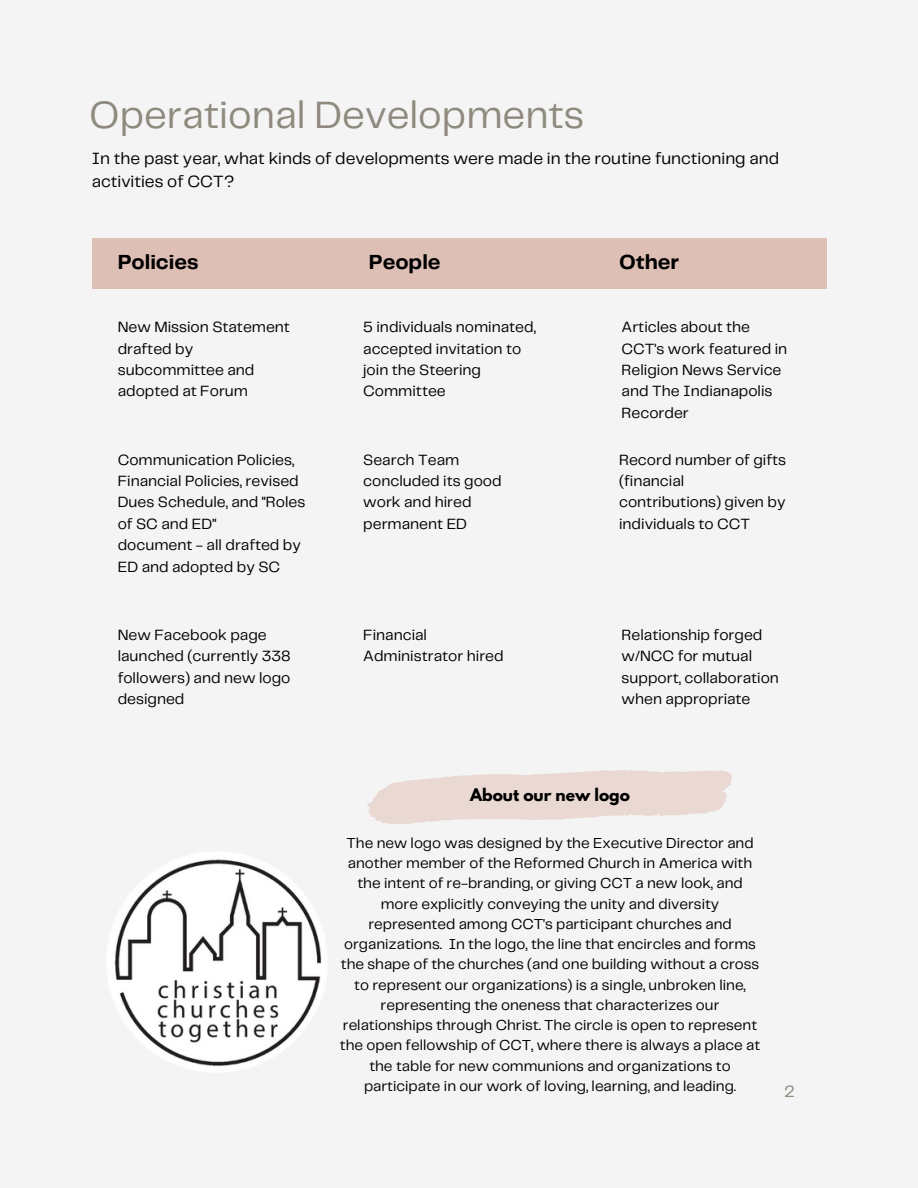
<style>
.page{position:relative;width:918px;height:1188px;background:#f4f4f4}
.page>*{position:absolute;margin:0;border:0;box-sizing:border-box;transform-origin:0 0}
.t1{font:39.45px "Telegraf";color:#8f8a7e}
.t2{font:700 21.15px "Telegraf";color:#000}
.t3{font:16.95px/23.2px "Telegraf";color:#000}
.t4{font:16.95px "Telegraf";color:#8f8a7e}
.t5{font:15.45px/21.3px "Telegraf";color:#000}
.t6{font:700 15.45px "League Spartan";color:#000}
.t7{font:15px/20.2px "Telegraf";color:#000;text-align:center}
</style>
<div class="page">
<div style="left:92px;top:238px;width:734px;height:50px;background:#debfb5"></div>
<img style="left:109px;top:854px;width:216px;height:214px">
<svg style="left:367px;top:770px;width:365px;height:55px"></svg>
<h1 class="t1" style="left:89px;top:98px;width:497px">Operational Developments</h1>
<p class="t3" style="left:92px;top:148px;width:689px">In the past year, what kinds of developments were made in the routine functioning and activities of CCT?</p>
<h2 class="t2" style="left:118px;top:253px;width:82px">Policies</h2>
<h2 class="t2" style="left:369px;top:253px;width:73px">People</h2>
<h2 class="t2" style="left:619px;top:253px;width:62px">Other</h2>
<p class="t5" style="left:118px;top:317px;width:174px">New Mission Statement drafted by subcommittee and adopted at Forum</p>
<p class="t5" style="left:363px;top:317px;width:174px">5 individuals nominated, accepted invitation to join the Steering<br>Committee</p>
<p class="t5" style="left:118px;top:450px;width:189px">Communication Policies,<br>Financial Policies, revised<br>Dues Schedule, and "Roles of SC and ED"<br>document - all drafted by<br>ED and adopted by SC</p>
<p class="t5" style="left:363px;top:450px;width:140px">Search Team concluded its good work and hired permanent ED</p>
<p class="t5" style="left:622px;top:317px;width:167px">Articles about the<br>CCT's work featured in<br>Religion News Service and The Indianapolis<br>Recorder</p>
<p class="t5" style="left:619px;top:450px;width:169px">Record number of gifts (financial contributions) given by individuals to CCT</p>
<p class="t5" style="left:118px;top:625px;width:175px">New Facebook page launched (currently 338 followers) and new logo designed</p>
<p class="t5" style="left:363px;top:625px;width:142px">Financial<br>Administrator hired</p>
<p class="t5" style="left:622px;top:625px;width:159px">Relationship forged w/NCC for mutual support, collaboration when appropriate</p>
<p class="t6" style="left:470px;top:787px;width:161px">About our new logo</p>
<p class="t7" style="left:340px;top:834px;width:422px">The new logo was designed by the Executive Director and another member of the Reformed Church in America with the intent of re-branding, or giving CCT a new look, and more explicitly conveying the unity and diversity represented among CCT's participant churches and organizations. In the logo, the line that encircles and forms the shape of the churches (and one building without a cross to represent our organizations) is a single, unbroken line, representing the oneness that characterizes our relationships through Christ. The circle is open to represent the open fellowship of CCT, where there is always a place at the table for new communions and organizations to participate in our work of loving, learning, and leading.</p>
<p class="t4" style="left:784px;top:1084px;width:12px">2</p>
</div>
